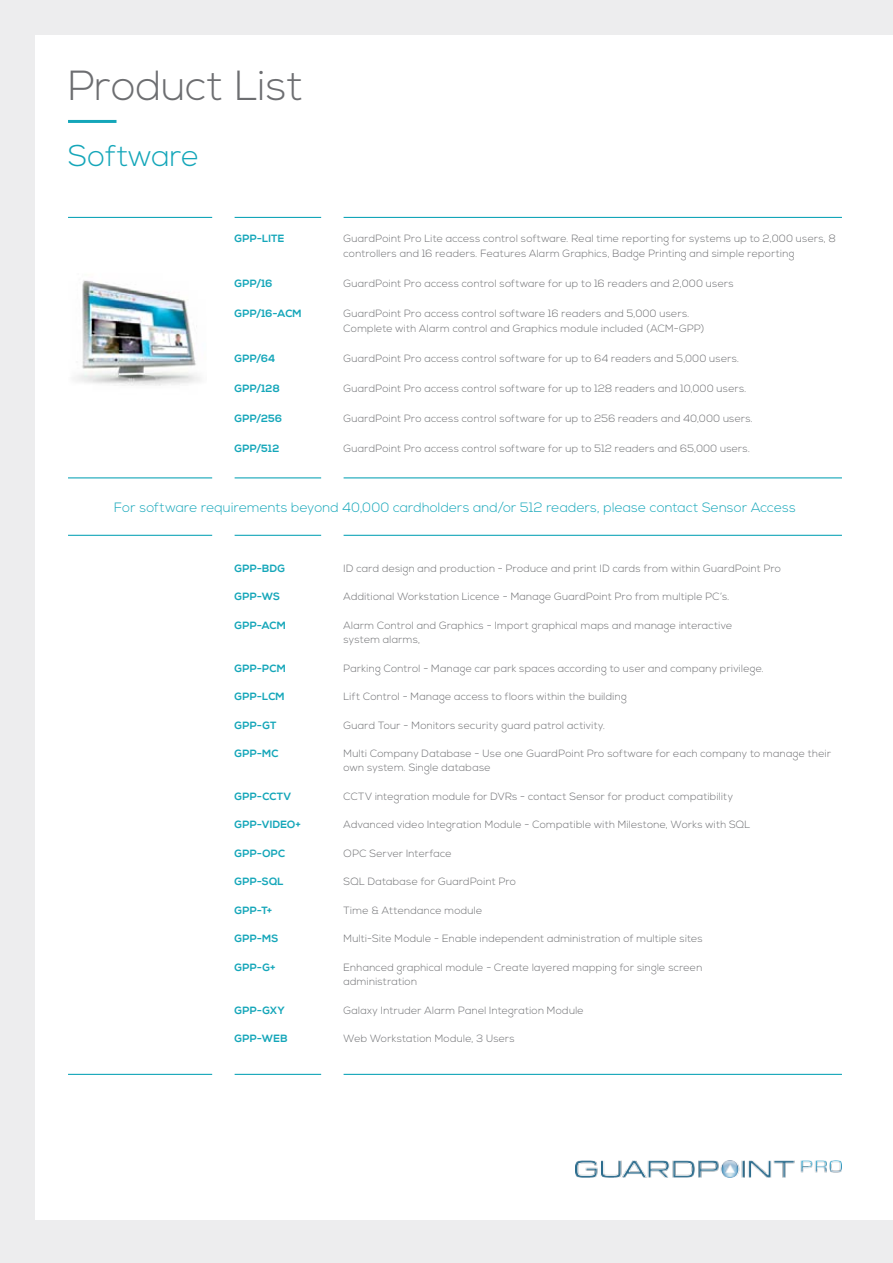
<style>
.page{position:relative;width:893px;height:1263px;background:#fff}
.page>*{position:absolute;margin:0;border:0;box-sizing:border-box;transform-origin:0 0}
.t1{font:300 42px "Nexa";color:#6d6e71}
.t2{font:300 30px "Nexa";color:#14a6b9}
.t3{font:300 13.5px "Nexa";letter-spacing:.01em;color:#14a6b9}
.t4{font:300 10.5px/14.2px "Nexa";letter-spacing:.02em;color:#6d6e71}
.t5{font:700 10.5px "Nexa";letter-spacing:.02em;color:#14a6b9}
</style>
<div class="page">
<hr style="left:68px;top:120px;width:49px;height:3px;background:#14a6b9">
<hr style="left:235px;top:217px;width:86px;height:1px;background:#14a6b9">
<hr style="left:235px;top:477px;width:86px;height:1px;background:#14a6b9">
<hr style="left:235px;top:535px;width:86px;height:1px;background:#14a6b9">
<hr style="left:235px;top:1074px;width:86px;height:1px;background:#14a6b9">
<hr style="left:344px;top:217px;width:498px;height:1px;background:#14a6b9">
<hr style="left:344px;top:477px;width:498px;height:1px;background:#14a6b9">
<hr style="left:344px;top:535px;width:498px;height:1px;background:#14a6b9">
<hr style="left:344px;top:1074px;width:498px;height:1px;background:#14a6b9">
<hr style="left:68px;top:217px;width:144px;height:1px;background:#14a6b9">
<hr style="left:68px;top:477px;width:144px;height:1px;background:#14a6b9">
<hr style="left:68px;top:535px;width:144px;height:1px;background:#14a6b9">
<hr style="left:68px;top:1074px;width:144px;height:1px;background:#14a6b9">
<img style="left:74px;top:280px;width:126px;height:106px">
<img style="left:576px;top:1160px;width:266px;height:18px">
<div style="left:0;top:0;width:893px;height:34px;background:#ededee"></div>
<div style="left:0;top:1220px;width:893px;height:43px;background:#ededee"></div>
<div style="left:0;top:0;width:34px;height:1263px;background:#ededee"></div>
<h1 class="t1" style="left:68px;top:61px;width:237px">Product List</h1>
<h2 class="t2" style="left:68px;top:138px;width:133px">Software</h2>
<p class="t5" style="left:235px;top:232px;width:51px">GPP-LITE</p>
<p class="t5" style="left:235px;top:277px;width:39px">GPP/16</p>
<p class="t5" style="left:235px;top:307px;width:69px">GPP/16-ACM</p>
<p class="t5" style="left:235px;top:352px;width:42px">GPP/64</p>
<p class="t5" style="left:235px;top:382px;width:47px">GPP/128</p>
<p class="t5" style="left:235px;top:412px;width:49px">GPP/256</p>
<p class="t5" style="left:235px;top:442px;width:46px">GPP/512</p>
<p class="t4" style="left:344px;top:231px;width:494px;line-height:15px">GuardPoint Pro Lite access control software. Real time reporting for systems up to 2,000 users, 8 controllers and 16 readers. Features Alarm Graphics, Badge Printing and simple reporting</p>
<p class="t4" style="left:344px;top:276px;width:392px">GuardPoint Pro access control software for up to 16 readers and 2,000 users</p>
<p class="t4" style="left:344px;top:306px;width:362px;line-height:15px">GuardPoint Pro access control software 16 readers and 5,000 users.<br>Complete with Alarm control and Graphics module included (ACM-GPP)</p>
<p class="t4" style="left:344px;top:351px;width:397px">GuardPoint Pro access control software for up to 64 readers and 5,000 users.</p>
<p class="t4" style="left:344px;top:381px;width:404px">GuardPoint Pro access control software for up to 128 readers and 10,000 users.</p>
<p class="t4" style="left:344px;top:411px;width:411px">GuardPoint Pro access control software for up to 256 readers and 40,000 users.</p>
<p class="t4" style="left:344px;top:441px;width:408px">GuardPoint Pro access control software for up to 512 readers and 65,000 users.</p>
<p class="t3" style="left:114px;top:499px;width:683px">For software requirements beyond 40,000 cardholders and/or 512 readers, please contact Sensor Access</p>
<p class="t5" style="left:235px;top:562px;width:52px">GPP-BDG</p>
<p class="t5" style="left:235px;top:591px;width:47px">GPP-WS</p>
<p class="t5" style="left:235px;top:619px;width:53px">GPP-ACM</p>
<p class="t5" style="left:235px;top:662px;width:53px">GPP-PCM</p>
<p class="t5" style="left:235px;top:690px;width:52px">GPP-LCM</p>
<p class="t5" style="left:235px;top:719px;width:44px">GPP-GT</p>
<p class="t5" style="left:235px;top:747px;width:45px">GPP-MC</p>
<p class="t5" style="left:235px;top:790px;width:58px">GPP-CCTV</p>
<p class="t5" style="left:235px;top:819px;width:68px">GPP-VIDEO+</p>
<p class="t5" style="left:235px;top:847px;width:52px">GPP-OPC</p>
<p class="t5" style="left:235px;top:876px;width:51px">GPP-SQL</p>
<p class="t5" style="left:235px;top:904px;width:39px">GPP-T+</p>
<p class="t5" style="left:235px;top:933px;width:45px">GPP-MS</p>
<p class="t5" style="left:235px;top:961px;width:42px">GPP-G+</p>
<p class="t5" style="left:235px;top:1004px;width:52px">GPP-GXY</p>
<p class="t5" style="left:235px;top:1032px;width:54px">GPP-WEB</p>
<p class="t4" style="left:344px;top:561px;width:439px">ID card design and production - Produce and print ID cards from within GuardPoint Pro</p>
<p class="t4" style="left:344px;top:590px;width:387px">Additional Workstation Licence - Manage GuardPoint Pro from multiple PC’s.</p>
<p class="t4" style="left:344px;top:618px;width:390px">Alarm Control and Graphics - Import graphical maps and manage interactive system alarms,</p>
<p class="t4" style="left:344px;top:661px;width:422px">Parking Control - Manage car park spaces according to user and company privilege.</p>
<p class="t4" style="left:344px;top:690px;width:285px">Lift Control - Manage access to floors within the building</p>
<p class="t4" style="left:344px;top:718px;width:263px">Guard Tour - Monitors security guard patrol activity.</p>
<p class="t4" style="left:344px;top:747px;width:489px">Multi Company Database - Use one GuardPoint Pro software for each company to manage their own system. Single database</p>
<p class="t4" style="left:344px;top:789px;width:391px">CCTV integration module for DVRs - contact Sensor for product compatibility</p>
<p class="t4" style="left:344px;top:818px;width:408px">Advanced video Integration Module - Compatible with Milestone, Works with SQL</p>
<p class="t4" style="left:344px;top:846px;width:110px">OPC Server Interface</p>
<p class="t4" style="left:344px;top:875px;width:174px">SQL Database for GuardPoint Pro</p>
<p class="t4" style="left:344px;top:903px;width:140px">Time &amp; Attendance module</p>
<p class="t4" style="left:344px;top:932px;width:361px">Multi-Site Module - Enable independent administration of multiple sites</p>
<p class="t4" style="left:344px;top:960px;width:360px">Enhanced graphical module - Create layered mapping for single screen administration</p>
<p class="t4" style="left:344px;top:1003px;width:242px">Galaxy Intruder Alarm Panel Integration Module</p>
<p class="t4" style="left:344px;top:1032px;width:173px">Web Workstation Module, 3 Users</p>
</div>
